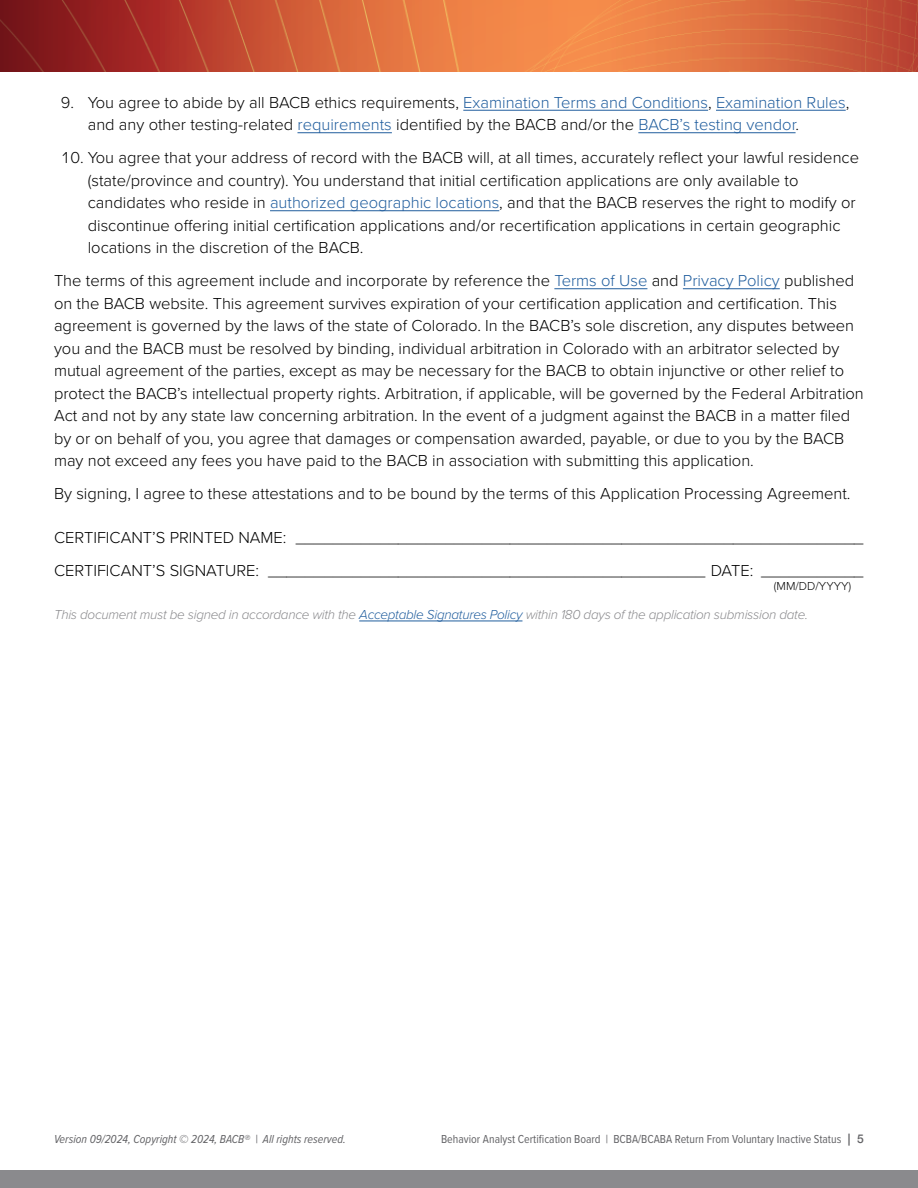
<style>
.page{position:relative;width:918px;height:1188px;background:#fff}
.page>*{position:absolute;margin:0;border:0;box-sizing:border-box;transform-origin:0 0}
.Body_Text{font:300 16.5px/22.5px "Proxima Nova";color:#000}
.Body_Text-2{font:italic 300 13.5px "Proxima Nova";letter-spacing:-.02em;color:#8a8a8d}
.t1{font:12px "Proxima Nova Cond";color:#636366}
.t2{font:italic 12px "Proxima Nova Cond";color:#636366}
.Date_format{font:300 12px "Proxima Nova";color:#000}
.s1{color:#215e9e}
.s2{font-family:"Helvetica Neue LT Pro";font-weight:500}
</style>
<div class="page">
<img style="left:0;top:0;width:918px;height:72px">
<div style="left:0;top:1171px;width:918px;height:17px;background:#8a8a8d"></div>
<hr style="left:463px;top:110px;width:245px;height:1px;background:#215e9e">
<hr style="left:716px;top:110px;width:130px;height:1px;background:#215e9e">
<hr style="left:297px;top:132px;width:95px;height:1px;background:#215e9e">
<hr style="left:638px;top:132px;width:158px;height:1px;background:#215e9e">
<hr style="left:270px;top:210px;width:229px;height:1px;background:#215e9e">
<hr style="left:554px;top:288px;width:93px;height:1px;background:#215e9e">
<hr style="left:683px;top:288px;width:97px;height:1px;background:#215e9e">
<hr style="left:359px;top:621px;width:163px;height:1px;background:#215e9e">
<p class="Body_Text" style="left:88px;top:90px;width:763px;text-indent:-27px">9. You agree to abide by all BACB ethics requirements, <span class="s1">Examination Terms and Conditions</span>, <span class="s1">Examination Rules</span>, and any other testing-related <span class="s1">requirements</span> identified by the BACB and/or the <span class="s1">BACB’s testing vendor</span>.</p>
<p class="Body_Text" style="left:88px;top:145px;width:773px;text-indent:-27px">10. You agree that your address of record with the BACB will, at all times, accurately reflect your lawful residence (state/province and country). You understand that initial certification applications are only available to candidates who reside in <span class="s1">authorized geographic locations</span>, and that the BACB reserves the right to modify or discontinue offering initial certification applications and/or recertification applications in certain geographic locations in the discretion of the BACB.</p>
<p class="Body_Text" style="left:54px;top:268px;width:811px">The terms of this agreement include and incorporate by reference the <span class="s1">Terms of Use</span> and <span class="s1">Privacy Policy</span> published on the BACB website. This agreement survives expiration of your certification application and certification. This agreement is governed by the laws of the state of Colorado. In the BACB’s sole discretion, any disputes between you and the BACB must be resolved by binding, individual arbitration in Colorado with an arbitrator selected by mutual agreement of the parties, except as may be necessary for the BACB to obtain injunctive or other relief to protect the BACB’s intellectual property rights. Arbitration, if applicable, will be governed by the Federal Arbitration Act and not by any state law concerning arbitration. In the event of a judgment against the BACB in a matter filed by or on behalf of you, you agree that damages or compensation awarded, payable, or due to you by the BACB may not exceed any fees you have paid to the BACB in association with submitting this application.</p>
<p class="Body_Text" style="left:54px;top:481px;width:798px">By signing, I agree to these attestations and to be bound by the terms of this Application Processing Agreement.</p>
<p class="Body_Text" style="left:54px;top:525px;width:811px">CERTIFICANT’S PRINTED NAME: _____________________________________________________________</p>
<p class="Body_Text" style="left:54px;top:558px;width:811px">CERTIFICANT’S SIGNATURE: _______________________________________________ DATE: ___________</p>
<p class="Body_Text-2" style="left:54px;top:604px;width:755px">This document must be signed in accordance with the <span class="s1">Acceptable Signatures Policy</span> within 180 days of the application submission date.</p>
<p class="Date_format" style="left:774px;top:577px;width:79px">(MM/DD/YYYY)</p>
<p class="t2" style="left:54px;top:1131px;width:293px">Version 09/2024, Copyright © 2024, BACB® | All rights reserved.</p>
<p class="t1" style="left:441px;top:1131px;width:424px">Behavior Analyst Certification Board | BCBA/BCABA Return From Voluntary Inactive Status <span class="s2">| 5</span></p>
</div>
